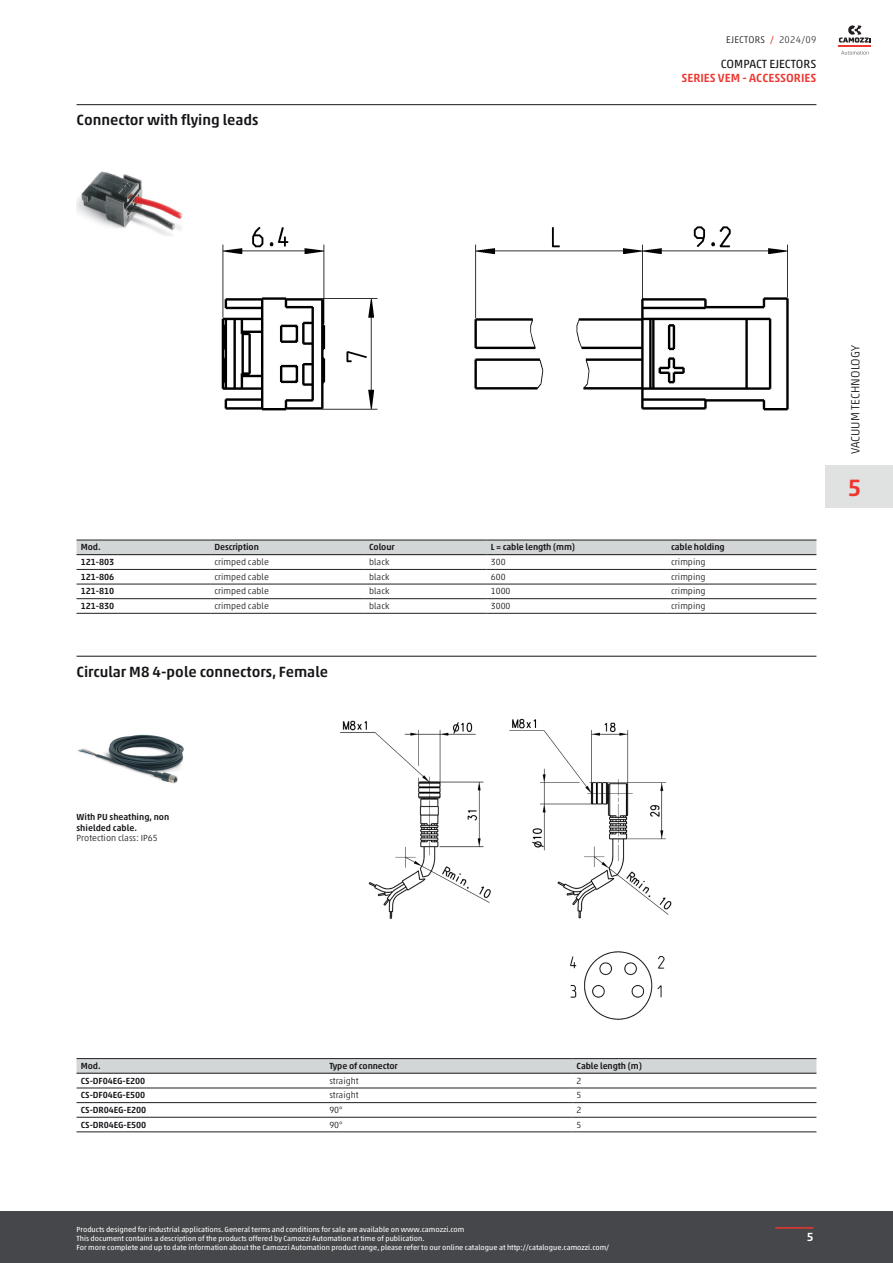
<style>
.page{position:relative;width:893px;height:1263px;background:#fff}
.page>*{position:absolute;margin:0;border:0;box-sizing:border-box;transform-origin:0 0}
.Num_catalogo_no_lingua{font:500 24px "Akko W1 G";color:#ee352f}
.Titolo_SEZIONE{font:500 15px "Akko W1 G";color:#171419}
.SOTTOTITOLO_Home_small{font:500 12px "Akko W1 G";color:#ee352f}
.NOME_CATALOGO{font:300 12px "Akko W1 G";color:#171419}
.TITOLO_Home_small{font:12px "Akko W1 G";color:#171419}
.t1{font:500 12px "Akko W1 G";color:#fff}
.Edizione_catalogo{font:300 9.75px "Akko W1 G";letter-spacing:.025em;color:#171419}
.Titoli_tabella_general_data{font:500 9px "Akko W1 G";letter-spacing:-.01em;color:#171419}
.Testi_tabella_general_data{font:300 9px "Akko W1 G";color:#171419}
.Descrizione_prodotto_MINUSCOLO{font:500 9px/10.5px "Akko W1 G";color:#171419}
.footNotes{font:7.5px/9px "Akko W1 G";color:#fff}
.s1{font-weight:400;color:#ee352f}
.s2{color:#383b3f}
.s3{font-weight:300}
</style>
<div class="page">
<hr style="left:77px;top:104px;width:739px;height:1px;background:#171419">
<img style="left:77px;top:171px;width:106px;height:65px">
<img style="left:221px;top:226px;width:568px;height:185px">
<svg style="left:77px;top:541px;width:739px;height:72px"></svg>
<hr style="left:210px;top:569px;width:155px;height:1px;background:#231f20">
<hr style="left:365px;top:569px;width:121px;height:1px;background:#231f20">
<hr style="left:486px;top:569px;width:181px;height:1px;background:#231f20">
<hr style="left:667px;top:569px;width:149px;height:1px;background:#231f20">
<hr style="left:210px;top:584px;width:155px;height:1px;background:#231f20">
<hr style="left:365px;top:584px;width:121px;height:1px;background:#231f20">
<hr style="left:486px;top:584px;width:181px;height:1px;background:#231f20">
<hr style="left:667px;top:584px;width:149px;height:1px;background:#231f20">
<hr style="left:210px;top:598px;width:155px;height:1px;background:#231f20">
<hr style="left:365px;top:598px;width:121px;height:1px;background:#231f20">
<hr style="left:486px;top:598px;width:181px;height:1px;background:#231f20">
<hr style="left:667px;top:598px;width:149px;height:1px;background:#231f20">
<hr style="left:210px;top:613px;width:155px;height:1px;background:#231f20">
<hr style="left:365px;top:613px;width:121px;height:1px;background:#231f20">
<hr style="left:486px;top:613px;width:181px;height:1px;background:#231f20">
<hr style="left:667px;top:613px;width:149px;height:1px;background:#231f20">
<hr style="left:77px;top:540px;width:133px;height:1px;background:#231f20">
<hr style="left:77px;top:554px;width:133px;height:1px;background:#171419">
<hr style="left:210px;top:540px;width:155px;height:1px;background:#231f20">
<hr style="left:210px;top:554px;width:155px;height:1px;background:#171419">
<hr style="left:365px;top:540px;width:121px;height:1px;background:#231f20">
<hr style="left:365px;top:554px;width:121px;height:1px;background:#171419">
<hr style="left:486px;top:540px;width:181px;height:1px;background:#231f20">
<hr style="left:486px;top:554px;width:181px;height:1px;background:#171419">
<hr style="left:667px;top:540px;width:149px;height:1px;background:#231f20">
<hr style="left:667px;top:554px;width:149px;height:1px;background:#171419">
<hr style="left:77px;top:569px;width:133px;height:1px;background:#231f20">
<hr style="left:77px;top:584px;width:133px;height:1px;background:#231f20">
<hr style="left:77px;top:598px;width:133px;height:1px;background:#231f20">
<hr style="left:77px;top:613px;width:133px;height:1px;background:#231f20">
<hr style="left:77px;top:656px;width:739px;height:1px;background:#171419">
<img style="left:77px;top:734px;width:107px;height:50px">
<img style="left:340px;top:718px;width:332px;height:302px">
<svg style="left:77px;top:1059px;width:739px;height:58px"></svg>
<hr style="left:325px;top:1088px;width:247px;height:1px;background:#231f20">
<hr style="left:572px;top:1088px;width:244px;height:1px;background:#231f20">
<hr style="left:325px;top:1102px;width:247px;height:1px;background:#231f20">
<hr style="left:572px;top:1102px;width:244px;height:1px;background:#231f20">
<hr style="left:325px;top:1117px;width:247px;height:1px;background:#231f20">
<hr style="left:572px;top:1117px;width:244px;height:1px;background:#231f20">
<hr style="left:325px;top:1131px;width:247px;height:1px;background:#231f20">
<hr style="left:572px;top:1131px;width:244px;height:1px;background:#231f20">
<hr style="left:77px;top:1058px;width:248px;height:1px;background:#231f20">
<hr style="left:77px;top:1073px;width:248px;height:1px;background:#171419">
<hr style="left:325px;top:1058px;width:247px;height:1px;background:#231f20">
<hr style="left:325px;top:1073px;width:247px;height:1px;background:#171419">
<hr style="left:572px;top:1058px;width:244px;height:1px;background:#231f20">
<hr style="left:572px;top:1073px;width:244px;height:1px;background:#171419">
<hr style="left:77px;top:1088px;width:248px;height:1px;background:#231f20">
<hr style="left:77px;top:1102px;width:248px;height:1px;background:#231f20">
<hr style="left:77px;top:1117px;width:248px;height:1px;background:#231f20">
<hr style="left:77px;top:1131px;width:248px;height:1px;background:#231f20">
<div style="left:0;top:1211px;width:893px;height:52px;background:#46474a"></div>
<hr style="left:775px;top:1227px;width:39px;height:1px;background:#ee352f">
<hr style="left:839px;top:45px;width:32px;height:2px;background:#ee352f">
<svg style="left:839px;top:25px;width:32px;height:18px"></svg>
<svg style="left:841px;top:51px;width:28px;height:4px"></svg>
<div style="left:825px;top:465px;width:59px;height:42px;background:#e0e2e1"></div>
<div style="left:884px;top:465px;width:9px;height:42px;background:#e0e2e1"></div>
<p class="Titolo_SEZIONE" style="left:77px;top:109px;width:184px">Connector with flying leads</p>
<p class="Edizione_catalogo" style="left:726px;top:32px;width:92px">EJECTORS <span class="s1">/</span> <span class="s2">2024/09</span></p>
<p class="TITOLO_Home_small" style="left:721px;top:55px;width:97px">COMPACT EJECTORS</p>
<p class="SOTTOTITOLO_Home_small" style="left:681px;top:69px;width:136px">SERIES VEM - ACCESSORIES</p>
<p class="Titoli_tabella_general_data" style="left:81px;top:541px;width:21px">Mod.</p>
<p class="Titoli_tabella_general_data" style="left:214px;top:541px;width:46px">Description</p>
<p class="Titoli_tabella_general_data" style="left:369px;top:541px;width:27px">Colour</p>
<p class="Titoli_tabella_general_data" style="left:491px;top:541px;width:86px">L = cable length (mm)</p>
<p class="Titoli_tabella_general_data" style="left:671px;top:541px;width:55px">cable holding</p>
<p class="Titoli_tabella_general_data" style="left:81px;top:555px;width:35px">121-803</p>
<p class="Testi_tabella_general_data" style="left:214px;top:556px;width:56px">crimped cable</p>
<p class="Testi_tabella_general_data" style="left:369px;top:556px;width:22px">black</p>
<p class="Testi_tabella_general_data" style="left:491px;top:556px;width:16px">300</p>
<p class="Testi_tabella_general_data" style="left:671px;top:556px;width:36px">crimping</p>
<p class="Titoli_tabella_general_data" style="left:81px;top:570px;width:35px">121-806</p>
<p class="Testi_tabella_general_data" style="left:214px;top:570px;width:56px">crimped cable</p>
<p class="Testi_tabella_general_data" style="left:369px;top:570px;width:22px">black</p>
<p class="Testi_tabella_general_data" style="left:491px;top:570px;width:16px">600</p>
<p class="Testi_tabella_general_data" style="left:671px;top:570px;width:36px">crimping</p>
<p class="Titoli_tabella_general_data" style="left:81px;top:585px;width:35px">121-810</p>
<p class="Testi_tabella_general_data" style="left:214px;top:585px;width:56px">crimped cable</p>
<p class="Testi_tabella_general_data" style="left:369px;top:585px;width:22px">black</p>
<p class="Testi_tabella_general_data" style="left:491px;top:585px;width:21px">1000</p>
<p class="Testi_tabella_general_data" style="left:671px;top:585px;width:36px">crimping</p>
<p class="Titoli_tabella_general_data" style="left:81px;top:599px;width:35px">121-830</p>
<p class="Testi_tabella_general_data" style="left:214px;top:599px;width:56px">crimped cable</p>
<p class="Testi_tabella_general_data" style="left:369px;top:599px;width:22px">black</p>
<p class="Testi_tabella_general_data" style="left:491px;top:599px;width:21px">3000</p>
<p class="Testi_tabella_general_data" style="left:671px;top:599px;width:36px">crimping</p>
<p class="Titolo_SEZIONE" style="left:77px;top:661px;width:253px">Circular M8 4-pole connectors, Female</p>
<p class="Descrizione_prodotto_MINUSCOLO" style="left:77px;top:811px;width:94px">With PU sheathing, non shielded cable.<br><span class="s3">Protection class: IP65</span></p>
<p class="NOME_CATALOGO" style="left:847px;top:454px;width:110px;rotate:-90deg">VACUUM TECHNOLOGY</p>
<p class="Num_catalogo_no_lingua" style="left:848px;top:469px;width:15px">5</p>
<p class="Titoli_tabella_general_data" style="left:81px;top:1059px;width:21px">Mod.</p>
<p class="Titoli_tabella_general_data" style="left:329px;top:1059px;width:70px">Type of connector</p>
<p class="Titoli_tabella_general_data" style="left:577px;top:1059px;width:67px">Cable length (m)</p>
<p class="Titoli_tabella_general_data" style="left:81px;top:1074px;width:66px">CS-DF04EG-E200</p>
<p class="Testi_tabella_general_data" style="left:329px;top:1074px;width:31px">straight</p>
<p class="Testi_tabella_general_data" style="left:577px;top:1074px;width:6px">2</p>
<p class="Titoli_tabella_general_data" style="left:81px;top:1088px;width:66px">CS-DF04EG-E500</p>
<p class="Testi_tabella_general_data" style="left:329px;top:1089px;width:31px">straight</p>
<p class="Testi_tabella_general_data" style="left:577px;top:1089px;width:6px">5</p>
<p class="Titoli_tabella_general_data" style="left:81px;top:1103px;width:67px">CS-DR04EG-E200</p>
<p class="Testi_tabella_general_data" style="left:329px;top:1103px;width:15px">90°</p>
<p class="Testi_tabella_general_data" style="left:577px;top:1103px;width:6px">2</p>
<p class="Titoli_tabella_general_data" style="left:81px;top:1118px;width:67px">CS-DR04EG-E500</p>
<p class="Testi_tabella_general_data" style="left:329px;top:1118px;width:15px">90°</p>
<p class="Testi_tabella_general_data" style="left:577px;top:1118px;width:6px">5</p>
<p class="footNotes" style="left:77px;top:1225px;width:534px">Products designed for industrial applications. General terms and conditions for sale are available on www.camozzi.com<br>This document contains a description of the products offered by Camozzi Automation at time of publication.<br>For more complete and up to date information about the Camozzi Automation product range, please refer to our online catalogue at http://catalogue.camozzi.com/</p>
<h3 class="t1" style="left:807px;top:1228px;width:8px">5</h3>
</div>
